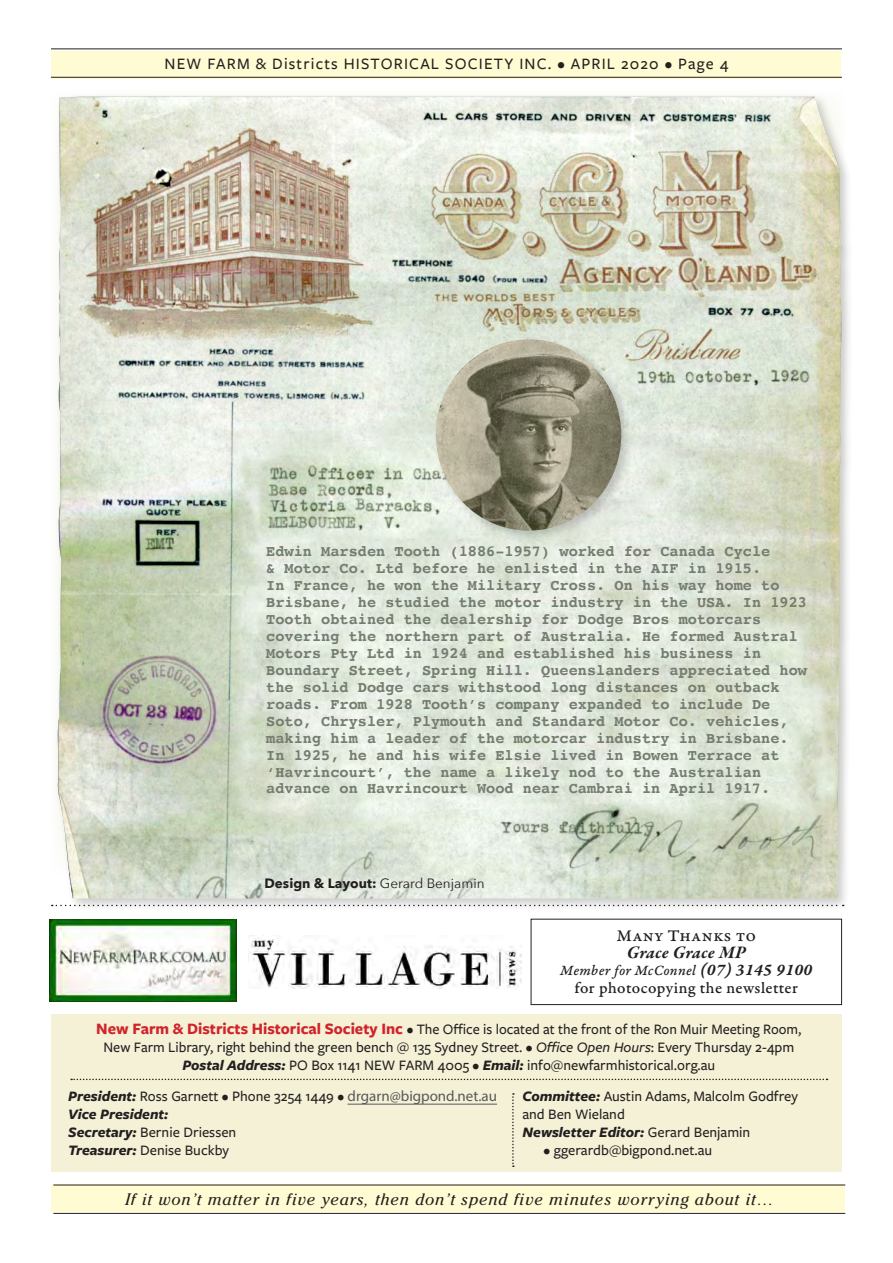
<style>
.page{position:relative;width:893px;height:1263px;background:#fff}
.page>*{position:absolute;margin:0;border:0;box-sizing:border-box;transform-origin:0 0}
.t1{font:italic 700 18px "Garamond Premr Pro";letter-spacing:.01em;color:#231f20}
.t2{font:17.25px "Garamond Premr Pro Med Capt";letter-spacing:.02em;color:#231f20}
.Quotation-Bottom_Lin{font:italic 16.5px "Cheltenham";letter-spacing:.05em;color:#231f20}
.t3{font:500 16.5px "Freight Sans Pro";letter-spacing:.07em;color:#231f20}
.t4{font:16.5px "Garamond Premr Pro Med Capt";letter-spacing:.02em;color:#231f20}
.Newsletter-text{font:700 15.45px/17px "Courier";color:#747d70}
.t5{font:500 15px/18px "Freight Sans Pro";color:#231f20}
.t6{font:15px "Garamond Premr Pro Med It Capt";letter-spacing:.015em;color:#231f20}
.Snippets-Text{font:700 13.5px "Avenir Next";color:#231f20}
.s1{font-weight:400}
.s2{font-family:"Garamond Premr Pro Smbd It Capt";font-size:17.25px}
.s3{font-weight:700;font-size:16.5px;color:#d1232a}
.s4{font-style:italic}
.s5{font-weight:700;font-style:italic}
.s6{font-family:"Myriad Pro";font-weight:400;color:#57585a}
</style>
<div class="page">
<div style="left:51px;top:51px;width:789px;height:28px;background:#fffbd2"></div>
<hr style="left:51px;top:48px;width:791px;height:1px;background:#231f20">
<hr style="left:51px;top:77px;width:791px;height:1px;background:#231f20">
<div style="left:51px;top:1184px;width:793px;height:28px;background:#fffbd2"></div>
<img style="left:50px;top:920px;width:187px;height:82px">
<div style="left:52px;top:1014px;width:790px;height:158px;background:#f4f1d7"></div>
<svg style="left:71px;top:1079px;width:756px;height:1px"></svg>
<hr style="left:348px;top:1104px;width:149px;height:1px;background:#57585a">
<svg style="left:512px;top:1093px;width:2px;height:74px"></svg>
<div style="left:531px;top:919px;width:311px;height:86px;border:1px solid #231f20"></div>
<img style="left:250px;top:938px;width:271px;height:50px">
<hr style="left:53px;top:1184px;width:792px;height:1px;background:#231f20">
<hr style="left:53px;top:1213px;width:792px;height:1px;background:#231f20">
<div style="left:54px;top:93px;width:800px;height:818px;background:#231f20;opacity:.22"></div>
<img style="left:57px;top:97px;width:785px;height:801px">
<div style="left:432px;top:335px;width:202px;height:208px;background:#231f20;opacity:.22"></div>
<img style="left:436px;top:339px;width:185px;height:192px">
<p class="t3" style="left:165px;top:53px;width:565px">NEW FARM &amp; Districts HISTORICAL SOCIETY INC. • APRIL 2020 • Page 4</p>
<p class="Newsletter-text" style="left:266px;top:542px;width:542px">Edwin Marsden Tooth (1886-1957) worked for Canada Cycle<br>&amp; Motor Co. Ltd before he enlisted in the AIF in 1915.<br>In France, he won the Military Cross. On his way home to Brisbane, he studied the motor industry in the USA. In 1923<br>Tooth obtained the dealership for Dodge Bros motorcars covering the northern part of Australia. He formed Austral Motors Pty Ltd in 1924 and established his business in Boundary Street, Spring Hill. Queenslanders appreciated how the solid Dodge cars withstood long distances on outback roads. From 1928 Tooth’s company expanded to include De Soto, Chrysler, Plymouth and Standard Motor Co. vehicles, making him a leader of the motorcar industry in Brisbane.<br>In 1925, he and his wife Elsie lived in Bowen Terrace at ‘Havrincourt’, the name a likely nod to the Australian advance on Havrincourt Wood near Cambrai in April 1917.</p>
<p class="Snippets-Text" style="left:264px;top:872px;width:222px">Design &amp; Layout: <span class="s1">Gerard Benjamin</span></p>
<p class="t2" style="left:617px;top:925px;width:141px">Many Thanks to</p>
<p class="t1" style="left:627px;top:941px;width:121px">Grace Grace MP</p>
<p class="t6" style="left:560px;top:962px;width:254px">Member for McConnel <span class="s2">(07) 3145 9100</span></p>
<p class="t4" style="left:574px;top:978px;width:225px">for photocopying the newsletter</p>
<p class="t5" style="left:96px;top:1020px;width:707px;text-align:center"><span class="s3">New Farm &amp; Districts Historical Society Inc</span> • The Office is located at the front of the Ron Muir Meeting Room,<br>New Farm Library, right behind the green bench @ 135 Sydney Street. • <span class="s4">Office Open Hours</span>: Every Thursday 2-4pm<br><span class="s5">Postal Address:</span> PO Box 1141 NEW FARM 4005 • <span class="s5">Email:</span> info@newfarmhistorical.org.au</p>
<p class="t5" style="left:68px;top:1087px;width:430px"><span class="s5">President:</span> Ross Garnett • Phone 3254 1449 • <span class="s6">drgarn@bigpond.net.au </span><span class="s5">Vice President:<br>Secretary:</span> Bernie Driessen<br><span class="s5">Treasurer:</span> Denise Buckby</p>
<p class="t5" style="left:522px;top:1086px;width:277px"><span class="s5">Committee:</span> Austin Adams, Malcolm Godfrey and Ben Wieland<br><span class="s5">Newsletter Editor:</span> Gerard Benjamin</p>
<p class="t5" style="left:544px;top:1140px;width:170px">• ggerardb@bigpond.net.au</p>
<p class="Quotation-Bottom_Lin" style="left:126px;top:1190px;width:649px">If it won’t matter in five years, then don’t spend five minutes worrying about it…</p>
</div>
